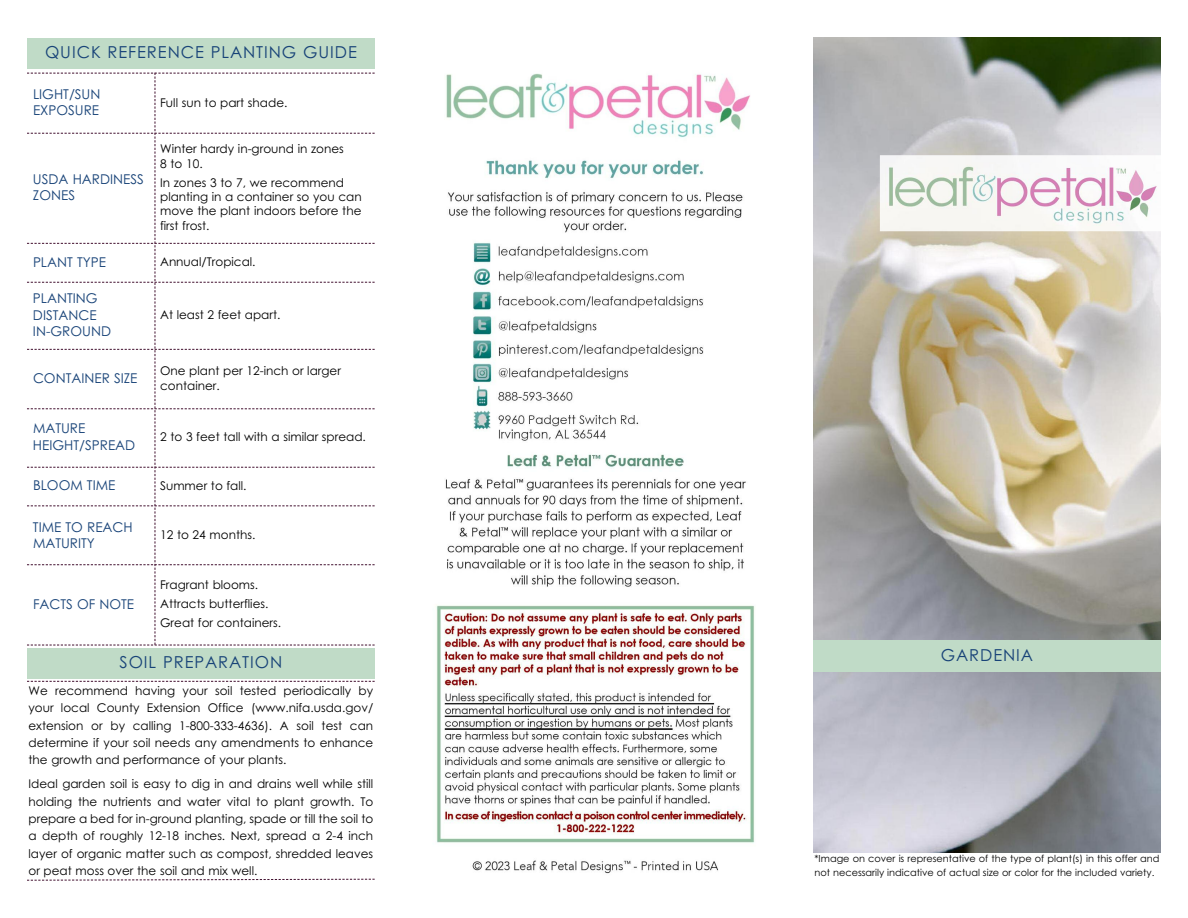
<style>
.page{position:relative;width:1188px;height:918px;background:#fff}
.page>*{position:absolute;margin:0;border:0;box-sizing:border-box;transform-origin:0 0}
.t1{font:16.5px "Century Gothic";letter-spacing:.055em;color:#184378}
.t2{font:13.5px/16.2px "Century Gothic";color:#184378}
.t3{font:12px/17.4px "Century Gothic";color:#000}
.t4{font:9.75px/14px "Century Gothic";color:#000}
</style>
<div class="page">
<img style="left:813px;top:38px;width:348px;height:815px">
<div style="left:813px;top:640px;width:348px;height:32px;background:#c0dbc7"></div>
<img style="left:436px;top:73px;width:319px;height:801px">
<div style="left:27px;top:648px;width:348px;height:31px;background:#c0dbc7"></div>
<svg style="left:27px;top:681px;width:348px;height:1px"></svg>
<div style="left:27px;top:38px;width:348px;height:31px;background:#c0dbc7"></div>
<svg style="left:27px;top:73px;width:348px;height:573px"></svg>
<svg style="left:27px;top:878px;width:348px;height:3px"></svg>
<div style="left:880px;top:155px;width:281px;height:76px;background:#f8f7f6"></div>
<img style="left:885px;top:165px;width:275px;height:60px">
<h1 class="t1" style="left:45px;top:42px;width:313px">QUICK REFERENCE PLANTING GUIDE</h1>
<p class="t2" style="left:33px;top:86px;width:69px">LIGHT/SUN<br>EXPOSURE</p>
<p class="t2" style="left:33px;top:171px;width:112px">USDA HARDINESS<br>ZONES</p>
<p class="t3" style="left:160px;top:94px;width:129px">Full sun to part shade.</p>
<p class="t3" style="left:160px;top:142px;width:185px;line-height:14.4px">Winter hardy in-ground in zones<br>8 to 10.</p>
<p class="t3" style="left:160px;top:175px;width:203px;line-height:14.4px">In zones 3 to 7, we recommend planting in a container so you can move the plant indoors before the first frost.</p>
<p class="t2" style="left:33px;top:254px;width:75px">PLANT TYPE</p>
<p class="t3" style="left:160px;top:253px;width:97px">Annual/Tropical.</p>
<p class="t2" style="left:33px;top:291px;width:80px">PLANTING<br>DISTANCE<br>IN-GROUND</p>
<p class="t3" style="left:160px;top:306px;width:122px">At least 2 feet apart.</p>
<p class="t2" style="left:33px;top:370px;width:106px">CONTAINER SIZE</p>
<p class="t3" style="left:160px;top:364px;width:182px;line-height:14.4px">One plant per 12-inch or larger container.</p>
<p class="t2" style="left:33px;top:421px;width:104px">MATURE<br>HEIGHT/SPREAD</p>
<p class="t3" style="left:160px;top:428px;width:207px">2 to 3 feet tall with a similar spread.</p>
<p class="t3" style="left:160px;top:477px;width:88px">Summer to fall.</p>
<p class="t2" style="left:33px;top:477px;width:84px">BLOOM TIME</p>
<p class="t2" style="left:33px;top:519px;width:101px">TIME TO REACH<br>MATURITY</p>
<p class="t3" style="left:160px;top:526px;width:97px">12 to 24 months.</p>
<p class="t2" style="left:33px;top:596px;width:103px">FACTS OF NOTE</p>
<p class="t3" style="left:160px;top:576px;width:123px;line-height:18.9px">Fragrant blooms.<br>Attracts butterflies.<br>Great for containers.</p>
<h1 class="t1" style="left:120px;top:653px;width:164px">SOIL PREPARATION</h1>
<p class="t3" style="left:28px;top:682px;width:346px;text-align:justify">We recommend having your soil tested periodically by your local County Extension Office (www.nifa.usda.gov/ extension or by calling 1-800-333-4636). A soil test can determine if your soil needs any amendments to enhance the growth and performance of your plants.</p>
<p class="t3" style="left:29px;top:776px;width:346px;text-align:justify">Ideal garden soil is easy to dig in and drains well while still holding the nutrients and water vital to plant growth. To prepare a bed for in-ground planting, spade or till the soil to a depth of roughly 12-18 inches. Next, spread a 2-4 inch layer of organic matter such as compost, shredded leaves or peat moss over the soil and mix well.</p>
<h1 class="t1" style="left:941px;top:645px;width:94px">GARDENIA</h1>
<p class="t4" style="left:815px;top:851px;width:346px">*Image on cover is representative of the type of plant(s) in this offer and not necessarily indicative of actual size or color for the included variety.</p>
</div>
